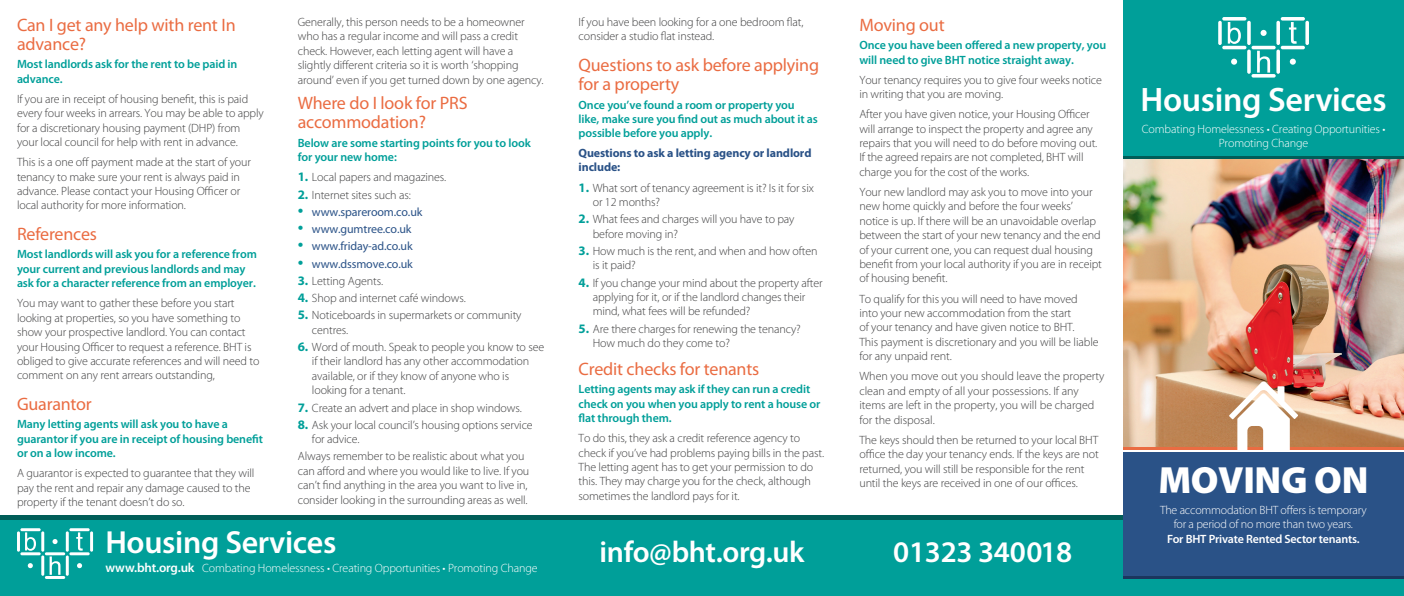
<style>
.page{position:relative;width:1404px;height:596px;background:#fff}
.page>*{position:absolute;margin:0;border:0;box-sizing:border-box;transform-origin:0 0}
.t1{font:900 38px "Myriad Pro";letter-spacing:-.01em;color:#fff}
.t2{font:600 34px "Myriad Pro";letter-spacing:-.01em;color:#fff}
.t3{font:600 32px "Myriad Pro";letter-spacing:-.01em;color:#fff}
.t4{font:600 30px "Myriad Pro";letter-spacing:-.01em;color:#fff}
.t5{font:18px/19px "Myriad Pro";letter-spacing:-.01em;color:#ea6c42}
.t6{font:300 12px/14.4px "Myriad Pro";letter-spacing:-.01em;color:#3e3e3f}
.t7{font:600 12px/14.4px "Myriad Pro";letter-spacing:-.01em;color:#009f99}
.t8{font:300 12px/14.4px "Myriad Pro";letter-spacing:-.01em;color:#fff;text-align:center}
.t9{font:12px "Myriad Pro";letter-spacing:-.01em;color:#2a5287}
.t10{font:700 12px/14.4px "Myriad Pro";letter-spacing:-.01em;color:#2a5287}
.t11{font:600 12px "Myriad Pro";letter-spacing:-.015em;color:#fff}
.s1{font-weight:700;font-size:13px;color:#009f99}
.s2{font-size:20px;color:#009f99}
.s3{font-weight:600;font-size:13px}
</style>
<div class="page">
<div style="left:0;top:519px;width:1403px;height:76px;background:#009f99"></div>
<div style="left:0;top:514px;width:1403px;height:5px;background:#005d58"></div>
<hr style="left:90px;top:531px;width:3px;height:20px;background:#fff">
<hr style="left:17px;top:531px;width:3px;height:20px;background:#fff">
<svg style="left:20px;top:528px;width:70px;height:50px"></svg>
<img style="left:1123px;top:159px;width:280px;height:287px">
<div style="left:1123px;top:0;width:280px;height:159px;background:#009f99"></div>
<hr style="left:1123px;top:156px;width:280px;height:3px;background:#005d58">
<hr style="left:1123px;top:446px;width:280px;height:3px;background:#ea6c42">
<svg style="left:1229px;top:381px;width:68px;height:69px"></svg>
<div style="left:1123px;top:452px;width:280px;height:126px;background:#2a5287"></div>
<hr style="left:1305px;top:21px;width:3px;height:24px;background:#fff;border-radius:2px">
<svg style="left:1217px;top:21px;width:4px;height:24px"></svg>
<svg style="left:1222px;top:17px;width:82px;height:60px"></svg>
<hr style="left:1123px;top:575px;width:280px;height:3px;background:#1b365d">
<h3 class="t5" style="left:17px;top:15px;width:220px">Can I get any help with rent In advance?</h3>
<p class="t7" style="left:17px;top:57px;width:222px">Most landlords ask for the rent to be paid in advance.</p>
<p class="t6" style="left:17px;top:91px;width:248px">If you are in receipt of housing benefit, this is paid every four weeks in arrears. You may be able to apply for a discretionary housing payment (DHP) from your local council for help with rent in advance.</p>
<p class="t6" style="left:17px;top:155px;width:235px">This is a one off payment made at the start of your tenancy to make sure your rent is always paid in advance. Please contact your Housing Officer or local authority for more information.</p>
<h3 class="t5" style="left:17px;top:224px;width:82px">References</h3>
<p class="t7" style="left:17px;top:247px;width:241px">Most landlords will ask you for a reference from your current and previous landlords and may ask for a character reference from an employer.</p>
<p class="t6" style="left:17px;top:296px;width:244px">You may want to gather these before you start looking at properties, so you have something to show your prospective landlord. You can contact your Housing Officer to request a reference. BHT is obliged to give accurate references and will need to comment on any rent arrears outstanding,</p>
<h3 class="t5" style="left:17px;top:393px;width:76px">Guarantor</h3>
<p class="t7" style="left:17px;top:416px;width:247px">Many letting agents will ask you to have a guarantor if you are in receipt of housing benefit or on a low income.</p>
<p class="t6" style="left:17px;top:466px;width:239px">A guarantor is expected to guarantee that they will pay the rent and repair any damage caused to the property if the tenant doesn’t do so.</p>
<p class="t6" style="left:298px;top:15px;width:247px">Generally, this person needs to be a homeowner who has a regular income and will pass a credit check. However, each letting agent will have a slightly different criteria so it is worth ‘shopping around’ even if you get turned down by one agency.</p>
<h3 class="t5" style="left:298px;top:93px;width:171px">Where do I look for PRS accommodation?</h3>
<p class="t7" style="left:298px;top:135px;width:234px">Below are some starting points for you to look for your new home:</p>
<p class="t6" style="left:298px;top:170px;width:150px"><span class="s1">1.</span> Local papers and magazines.</p>
<p class="t6" style="left:298px;top:187px;width:115px"><span class="s1">2.</span> Internet sites such as:</p>
<p class="t9" style="left:298px;top:204px;width:126px"><span class="s2">•</span> www.spareroom.co.uk</p>
<p class="t9" style="left:298px;top:221px;width:115px"><span class="s2">•</span> www.gumtree.co.uk</p>
<p class="t9" style="left:298px;top:239px;width:116px"><span class="s2">•</span> www.friday-ad.co.uk</p>
<p class="t9" style="left:298px;top:256px;width:117px"><span class="s2">•</span> www.dssmove.co.uk</p>
<p class="t6" style="left:298px;top:273px;width:87px"><span class="s1">3.</span> Letting Agents.</p>
<p class="t6" style="left:298px;top:290px;width:169px"><span class="s1">4.</span> Shop and internet café windows.</p>
<p class="t6" style="left:312px;top:308px;width:211px;text-indent:-14px"><span class="s1">5.</span> Noticeboards in supermarkets or community centres.</p>
<p class="t6" style="left:312px;top:339px;width:234px;text-indent:-14px"><span class="s1">6.</span> Word of mouth. Speak to people you know to see if their landlord has any other accommodation available, or if they know of anyone who is looking for a tenant.</p>
<p class="t6" style="left:298px;top:400px;width:225px"><span class="s1">7.</span> Create an advert and place in shop windows.</p>
<p class="t6" style="left:312px;top:417px;width:222px;text-indent:-14px"><span class="s1">8.</span> Ask your local council’s housing options service for advice.</p>
<p class="t6" style="left:298px;top:449px;width:233px">Always remember to be realistic about what you can afford and where you would like to live. If you can’t find anything in the area you want to live in, consider looking in the surrounding areas as well.</p>
<h3 class="t3" style="left:105px;top:521px;width:232px">Housing Services</h3>
<p class="t8" style="left:105px;top:560px;width:434px"><span class="s3">www.bht.org.uk</span> Combating Homelessness • Creating Opportunities • Promoting Change</p>
<p class="t6" style="left:578px;top:15px;width:226px">If you have been looking for a one bedroom flat, consider a studio flat instead.</p>
<h3 class="t5" style="left:578px;top:55px;width:242px">Questions to ask before applying for a property</h3>
<p class="t7" style="left:578px;top:97px;width:241px">Once you’ve found a room or property you like, make sure you find out as much about it as possible before you apply.</p>
<p class="t10" style="left:578px;top:145px;width:234px">Questions to ask a letting agency or landlord include:</p>
<p class="t6" style="left:592px;top:180px;width:222px;text-indent:-14px"><span class="s1">1.</span> What sort of tenancy agreement is it? Is it for six or 12 months?</p>
<p class="t6" style="left:592px;top:212px;width:203px;text-indent:-14px"><span class="s1">2.</span> What fees and charges will you have to pay before moving in?</p>
<p class="t6" style="left:592px;top:243px;width:226px;text-indent:-14px"><span class="s1">3.</span> How much is the rent, and when and how often is it paid?</p>
<p class="t6" style="left:592px;top:275px;width:231px;text-indent:-14px"><span class="s1">4.</span> If you change your mind about the property after applying for it, or if the landlord changes their mind, what fees will be refunded?</p>
<p class="t6" style="left:592px;top:321px;width:209px;text-indent:-14px"><span class="s1">5.</span> Are there charges for renewing the tenancy?<br>How much do they come to?</p>
<h3 class="t5" style="left:578px;top:358px;width:182px">Credit checks for tenants</h3>
<p class="t7" style="left:578px;top:381px;width:243px">Letting agents may ask if they can run a credit check on you when you apply to rent a house or flat through them.</p>
<p class="t6" style="left:578px;top:430px;width:247px">To do this, they ask a credit reference agency to check if you’ve had problems paying bills in the past.<br>The letting agent has to get your permission to do this. They may charge you for the check, although sometimes the landlord pays for it.</p>
<h3 class="t5" style="left:859px;top:15px;width:87px">Moving out</h3>
<p class="t7" style="left:859px;top:38px;width:248px">Once you have been offered a new property, you will need to give BHT notice straight away.</p>
<p class="t6" style="left:859px;top:72px;width:244px">Your tenancy requires you to give four weeks notice in writing that you are moving.</p>
<p class="t6" style="left:859px;top:107px;width:239px">After you have given notice, your Housing Officer will arrange to inspect the property and agree any repairs that you will need to do before moving out.<br>If the agreed repairs are not completed, BHT will charge you for the cost of the works.</p>
<p class="t6" style="left:859px;top:184px;width:244px">Your new landlord may ask you to move into your new home quickly and before the four weeks’ notice is up. If there will be an unavoidable overlap between the start of your new tenancy and the end of your current one, you can request dual housing benefit from your local authority if you are in receipt of housing benefit.</p>
<p class="t6" style="left:859px;top:291px;width:241px">To qualify for this you will need to have moved into your new accommodation from the start<br>of your tenancy and have given notice to BHT.<br>This payment is discretionary and you will be liable for any unpaid rent.</p>
<p class="t6" style="left:859px;top:369px;width:246px">When you move out you should leave the property clean and empty of all your possessions. If any items are left in the property, you will be charged for the disposal.</p>
<p class="t6" style="left:859px;top:432px;width:241px">The keys should then be returned to your local BHT office the day your tenancy ends. If the keys are not returned, you will still be responsible for the rent until the keys are received in one of our offices.</p>
<h3 class="t4" style="left:599px;top:532px;width:206px">info@bht.org.uk</h3>
<h3 class="t4" style="left:893px;top:532px;width:180px">01323 340018</h3>
<h2 class="t2" style="left:1140px;top:77px;width:248px">Housing Services</h2>
<p class="t8" style="left:1141px;top:122px;width:245px">Combating Homelessness • Creating Opportunities •<br>Promoting Change</p>
<h1 class="t1" style="left:1158px;top:458px;width:211px">MOVING ON</h1>
<p class="t8" style="left:1159px;top:502px;width:208px">The accommodation BHT offers is temporary for a period of no more than two years.</p>
<p class="t11" style="left:1166px;top:530px;width:194px">For BHT Private Rented Sector tenants.</p>
</div>
